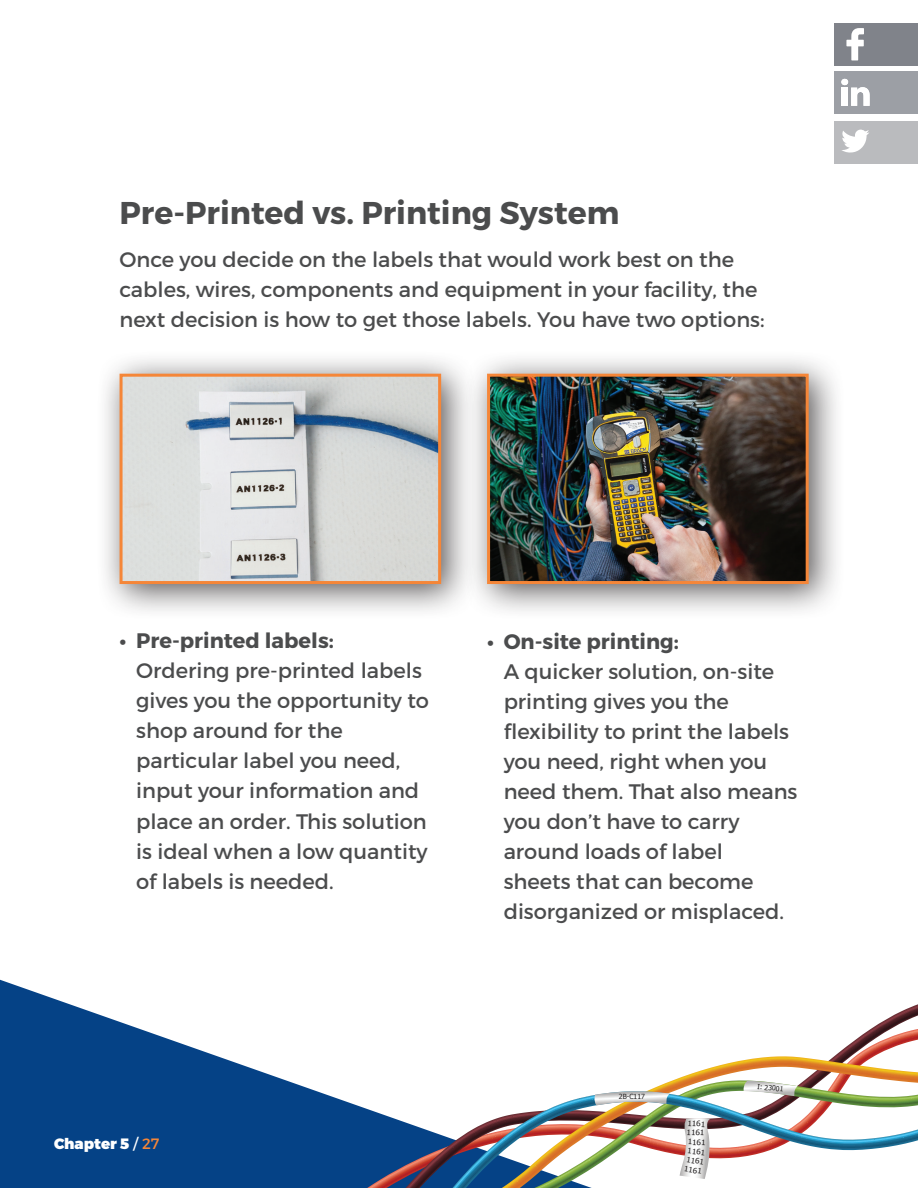
<style>
.page{position:relative;width:918px;height:1188px;background:#fff}
.page>*{position:absolute;margin:0;border:0;box-sizing:border-box;transform-origin:0 0}
.t1{font:700 31.5px "Montserrat";color:#4b4c4d}
.t2{font:21px/30px "Montserrat";color:#4b4c4d}
.t3{font:700 21px "Montserrat";color:#4b4c4d}
.t4{font:900 15px "Montserrat";color:#fff}
.t5{font:7.5px/8.7px "Tahoma";color:#201d1e;scale:1.08 1}
.t6{font:7.05px "Tahoma";letter-spacing:-.01em;color:#201d1e}
.s1{font-weight:400}
.s2{font-weight:400;color:#f58638}
</style>
<div class="page">
<svg style="left:0;top:980px;width:367px;height:208px;fill:#054286"></svg>
<svg style="left:367px;top:1109px;width:39px;height:79px;background:#325488"></svg>
<svg style="left:406px;top:1004px;width:512px;height:184px"></svg>
<svg style="left:502px;top:1056px;width:416px;height:35px"></svg>
<svg style="left:452px;top:1091px;width:82px;height:97px"></svg>
<svg style="left:534px;top:1080px;width:384px;height:108px"></svg>
<div style="left:96px;top:350px;width:382px;height:271px;background:#231f20;opacity:.75"></div>
<img style="left:124px;top:378px;width:313px;height:202px">
<div style="left:120px;top:374px;width:321px;height:210px;border:3px solid #f58638"></div>
<div style="left:464px;top:350px;width:381px;height:271px;background:#231f20;opacity:.75"></div>
<img style="left:491px;top:378px;width:314px;height:202px">
<div style="left:487px;top:374px;width:322px;height:210px;border:3px solid #f58638"></div>
<div style="left:835px;top:71px;width:83px;height:42px;background:#9c9fa5"></div>
<svg style="left:841px;top:79px;width:29px;height:27px"></svg>
<div style="left:835px;top:121px;width:83px;height:42px;background:#babbbe"></div>
<svg style="left:842px;top:130px;width:27px;height:23px"></svg>
<div style="left:835px;top:24px;width:83px;height:42px;background:#80838a"></div>
<svg style="left:846px;top:28px;width:18px;height:32px"></svg>
<h1 class="t1" style="left:120px;top:193px;width:501px">Pre-Printed vs. Printing System</h1>
<p class="t2" style="left:120px;top:245px;width:647px">Once you decide on the labels that would work best on the cables, wires, components and equipment in your facility, the next decision is how to get those labels. You have two options:</p>
<p class="t3" style="left:120px;top:628px;width:216px">• Pre-printed labels:</p>
<p class="t2" style="left:136px;top:656px;width:294px">Ordering pre-printed labels gives you the opportunity to shop around for the particular label you need, input your information and place an order. This solution is ideal when a low quantity of labels is needed.</p>
<p class="t3" style="left:487px;top:628px;width:193px">• On-site printing:</p>
<p class="t2" style="left:504px;top:656px;width:295px">A quicker solution, on-site printing gives you the flexibility to print the labels you need, right when you need them. That also means you don’t have to carry around loads of label<br>sheets that can become disorganized or misplaced.</p>
<p class="t4" style="left:54px;top:1134px;width:107px">Chapter 5 <span class="s1">/</span> <span class="s2">27</span></p>
<p class="t6" style="left:619px;top:1092px;width:28px">2B-C117</p>
<p class="t5" style="left:687px;top:1118px;width:18px;rotate:3deg">1161<br>1161</p>
<p class="t5" style="left:688px;top:1137px;width:18px;rotate:3deg">1161</p>
<p class="t5" style="left:688px;top:1146px;width:18px;rotate:7deg">1161</p>
<p class="t5" style="left:687px;top:1154px;width:19px;line-height:9.8px;rotate:9deg">1161<br>1161</p>
<p class="t6" style="left:758px;top:1081px;width:28px;rotate:7deg">I: 23001</p>
</div>
